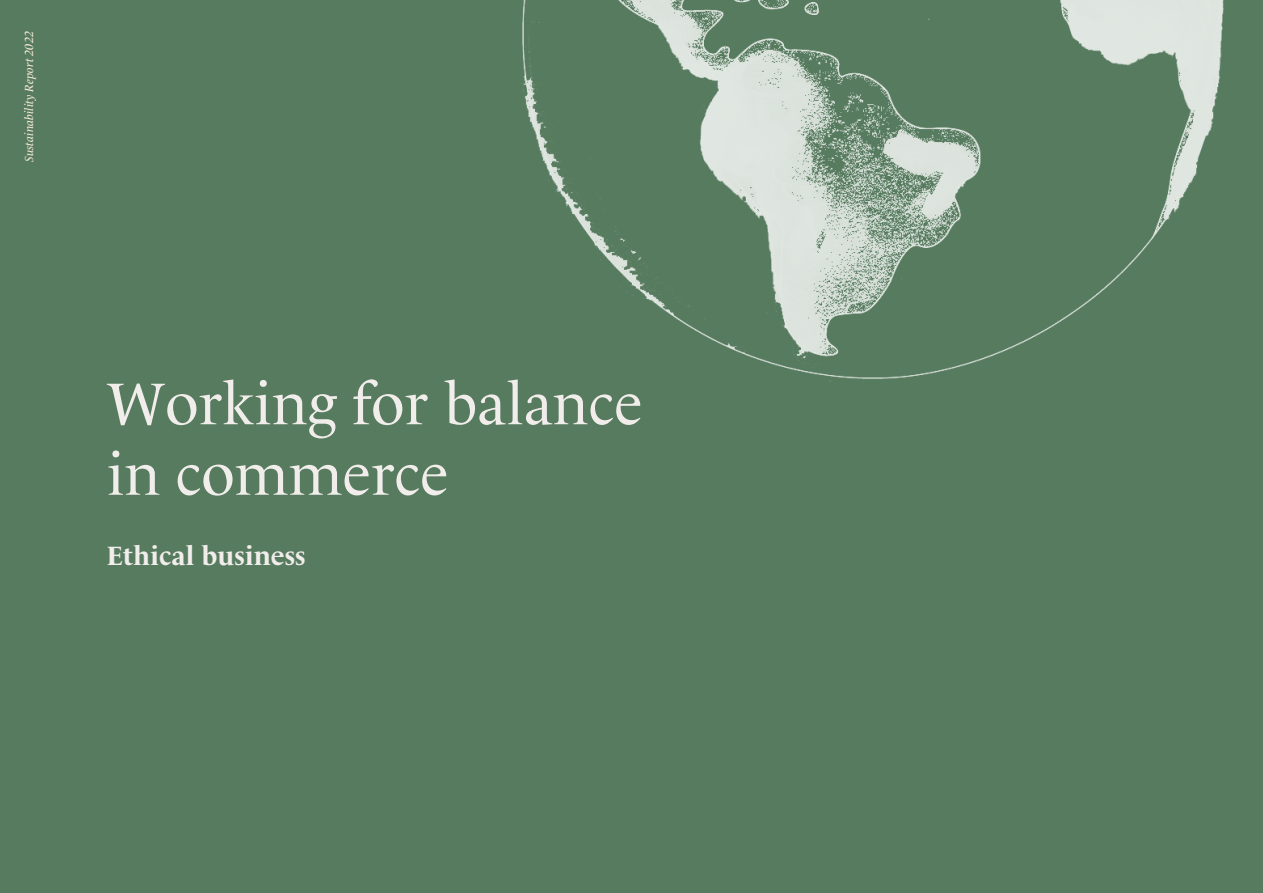
<style>
.page{position:relative;width:1263px;height:893px;background:#577b5f}
.page>*{position:absolute;margin:0;border:0;box-sizing:border-box;transform-origin:0 0}
.t1{font:60px/70.5px "Le Monde Livre Std";color:#f1edeb}
.t2{font:700 27px "Le Monde Livre Std";color:#f1edeb}
.t3{font:italic 12px "Le Monde Livre Std";color:#f6ecd8}
</style>
<div class="page">
<img style="left:522px;top:0;width:702px;height:382px">
<p class="t3" style="left:22px;top:162px;width:132px;rotate:-90deg">Sustainability Report 2022</p>
<p class="t1" style="left:107px;top:368px;width:537px">Working for balance in commerce</p>
<p class="t2" style="left:107px;top:540px;width:200px">Ethical business</p>
</div>
